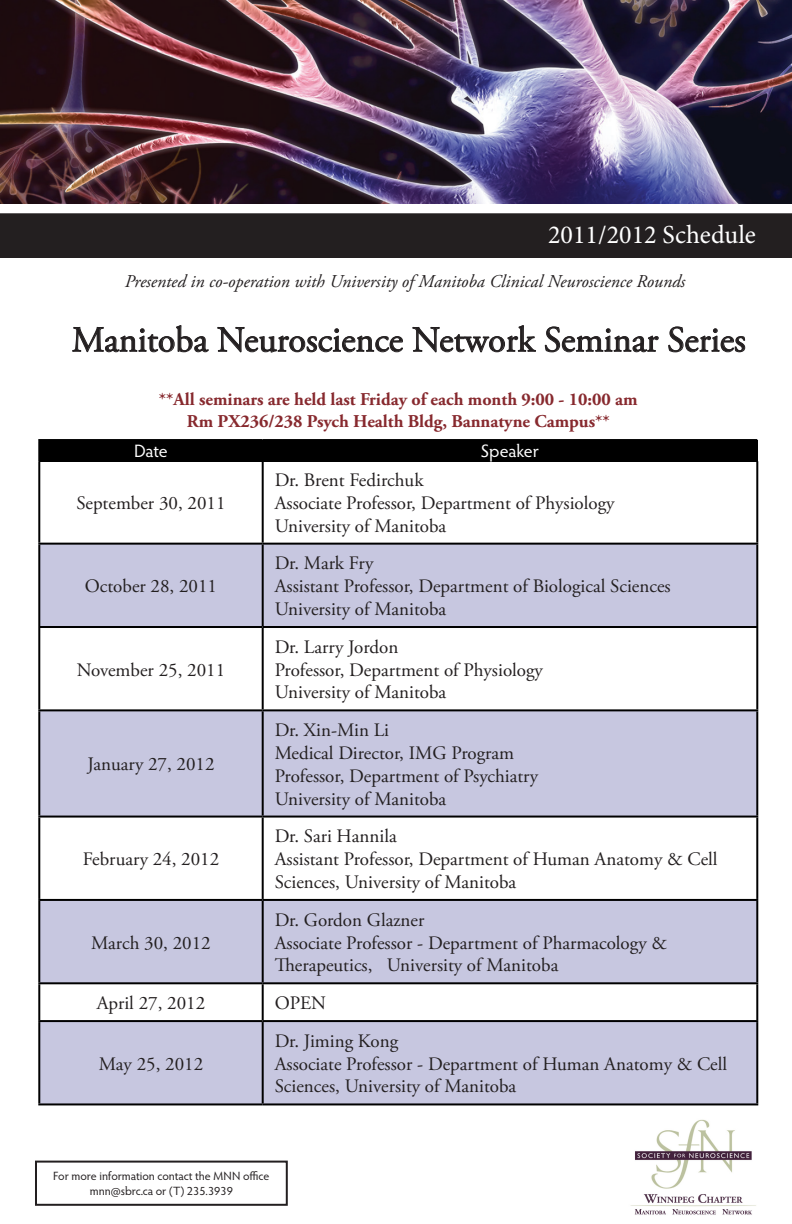
<style>
.page{position:relative;width:792px;height:1224px;background:#fff}
.page>*{position:absolute;margin:0;border:0;box-sizing:border-box;transform-origin:0 0}
.t1{font:36px "Adobe Garamond Pro";color:#231f20}
.t2{font:26px "Minion Pro";color:#fff}
.t3{font:19px/22.8px "Adobe Garamond Pro";color:#231f20}
.t4{font:700 18px "Adobe Garamond Pro";color:#87292e}
.t5{font:italic 18px "Adobe Garamond Pro";color:#231f20}
.t6{font:18px "Hypatia Sans Pro";letter-spacing:-.01em;color:#fff}
.t7{font:12px/14.4px "Hypatia Sans Pro";color:#231f20;text-align:center}
</style>
<div class="page">
<img style="left:0;top:0;width:792px;height:204px">
<div style="left:0;top:213px;width:792px;height:45px;background:#231f20"></div>
<svg style="left:72px;top:325px;width:137px;height:28px"></svg>
<svg style="left:217px;top:326px;width:186px;height:27px"></svg>
<svg style="left:413px;top:325px;width:123px;height:28px"></svg>
<svg style="left:544px;top:326px;width:115px;height:27px"></svg>
<svg style="left:668px;top:326px;width:78px;height:27px"></svg>
<div style="left:39px;top:440px;width:224px;height:21px;background:#000"></div>
<div style="left:263px;top:440px;width:494px;height:21px;background:#000"></div>
<svg style="left:40px;top:545px;width:716px;height:558px;fill:#c7c7e0"></svg>
<hr style="left:38px;top:439px;width:225px;height:2px;background:#000">
<hr style="left:38px;top:441px;width:2px;height:20px;background:#000">
<hr style="left:263px;top:439px;width:494px;height:2px;background:#000">
<hr style="left:38px;top:461px;width:2px;height:82px;background:#000">
<hr style="left:262px;top:461px;width:2px;height:82px;background:#000">
<hr style="left:756px;top:461px;width:2px;height:82px;background:#000">
<hr style="left:38px;top:543px;width:225px;height:2px;background:#000">
<hr style="left:38px;top:545px;width:2px;height:81px;background:#000">
<hr style="left:263px;top:543px;width:495px;height:2px;background:#000">
<hr style="left:262px;top:545px;width:2px;height:81px;background:#000">
<hr style="left:756px;top:545px;width:2px;height:81px;background:#000">
<hr style="left:38px;top:626px;width:225px;height:2px;background:#000">
<hr style="left:38px;top:628px;width:2px;height:81px;background:#000">
<hr style="left:263px;top:626px;width:495px;height:2px;background:#000">
<hr style="left:262px;top:628px;width:2px;height:81px;background:#000">
<hr style="left:756px;top:628px;width:2px;height:81px;background:#000">
<hr style="left:38px;top:709px;width:225px;height:2px;background:#000">
<hr style="left:38px;top:711px;width:2px;height:105px;background:#000">
<hr style="left:263px;top:709px;width:495px;height:2px;background:#000">
<hr style="left:262px;top:711px;width:2px;height:105px;background:#000">
<hr style="left:756px;top:711px;width:2px;height:105px;background:#000">
<hr style="left:38px;top:816px;width:225px;height:2px;background:#000">
<hr style="left:38px;top:818px;width:2px;height:81px;background:#000">
<hr style="left:263px;top:816px;width:495px;height:2px;background:#000">
<hr style="left:262px;top:818px;width:2px;height:81px;background:#000">
<hr style="left:756px;top:818px;width:2px;height:81px;background:#000">
<hr style="left:38px;top:899px;width:225px;height:2px;background:#000">
<hr style="left:38px;top:901px;width:2px;height:81px;background:#000">
<hr style="left:263px;top:899px;width:495px;height:2px;background:#000">
<hr style="left:262px;top:901px;width:2px;height:81px;background:#000">
<hr style="left:756px;top:901px;width:2px;height:81px;background:#000">
<hr style="left:38px;top:982px;width:225px;height:2px;background:#000">
<hr style="left:38px;top:984px;width:2px;height:36px;background:#000">
<hr style="left:263px;top:982px;width:495px;height:2px;background:#000">
<hr style="left:262px;top:984px;width:2px;height:36px;background:#000">
<hr style="left:756px;top:984px;width:2px;height:36px;background:#000">
<hr style="left:38px;top:1020px;width:225px;height:2px;background:#000">
<hr style="left:263px;top:1020px;width:495px;height:2px;background:#000">
<hr style="left:38px;top:1022px;width:2px;height:81px;background:#000">
<hr style="left:262px;top:1022px;width:2px;height:81px;background:#000">
<hr style="left:756px;top:1022px;width:2px;height:81px;background:#000">
<hr style="left:38px;top:1103px;width:225px;height:2px;background:#000">
<hr style="left:263px;top:1103px;width:495px;height:2px;background:#000">
<div style="left:35px;top:1161px;width:253px;height:45px;border:2px solid #231f20"></div>
<img style="left:630px;top:1119px;width:126px;height:96px">
<p class="t2" style="left:548px;top:218px;width:209px">2011/2012 Schedule</p>
<p class="t5" style="left:125px;top:270px;width:562px">Presented in co-operation with University of Manitoba Clinical Neuroscience Rounds</p>
<p class="t1" style="left:72px;top:318px;width:675px">Manitoba Neuroscience Network Seminar Series</p>
<p class="t4" style="left:159px;top:389px;width:480px">**All seminars are held last Friday of each month 9:00 - 10:00 am</p>
<p class="t4" style="left:187px;top:411px;width:425px">Rm PX236/238 Psych Health Bldg, Bannatyne Campus**</p>
<p class="t6" style="left:134px;top:439px;width:35px">Date</p>
<p class="t6" style="left:481px;top:439px;width:60px">Speaker</p>
<p class="t3" style="left:76px;top:492px;width:151px">September 30, 2011</p>
<p class="t3" style="left:275px;top:469px;width:341px">Dr. Brent Fedirchuk<br>Associate Professor, Department of Physiology<br>University of Manitoba</p>
<p class="t3" style="left:85px;top:575px;width:134px">October 28, 2011</p>
<p class="t3" style="left:77px;top:659px;width:150px">November 25, 2011</p>
<p class="t3" style="left:87px;top:754px;width:129px">January 27, 2012</p>
<p class="t3" style="left:83px;top:848px;width:138px">February 24, 2012</p>
<p class="t3" style="left:91px;top:932px;width:121px">March 30, 2012</p>
<p class="t3" style="left:275px;top:553px;width:397px">Dr. Mark Fry<br>Assistant Professor, Department of Biological Sciences<br>University of Manitoba</p>
<p class="t3" style="left:275px;top:636px;width:125px">Dr. Larry Jordon</p>
<p class="t3" style="left:275px;top:659px;width:270px">Professor, Department of Physiology<br>University of Manitoba</p>
<p class="t3" style="left:275px;top:719px;width:265px">Dr. Xin-Min Li<br>Medical Director, IMG Program<br>Professor, Department of Psychiatry<br>University of Manitoba</p>
<p class="t3" style="left:275px;top:826px;width:444px">Dr. Sari Hannila<br>Assistant Professor, Department of Human Anatomy &amp; Cell<br>Sciences, University of Manitoba</p>
<p class="t3" style="left:275px;top:909px;width:394px">Dr. Gordon Glazner<br>Associate Professor - Department of Pharmacology &amp;</p>
<p class="t3" style="left:275px;top:955px;width:285px">Therapeutics, University of Manitoba</p>
<p class="t3" style="left:97px;top:992px;width:110px">April 27, 2012</p>
<p class="t3" style="left:275px;top:992px;width:53px">OPEN</p>
<p class="t3" style="left:99px;top:1053px;width:106px">May 25, 2012</p>
<p class="t3" style="left:275px;top:1030px;width:454px">Dr. Jiming Kong<br>Associate Professor - Department of Human Anatomy &amp; Cell<br>Sciences, University of Manitoba</p>
<p class="t7" style="left:53px;top:1169px;width:218px">For more information contact the MNN office mnn@sbrc.ca or (T) 235.3939</p>
</div>
